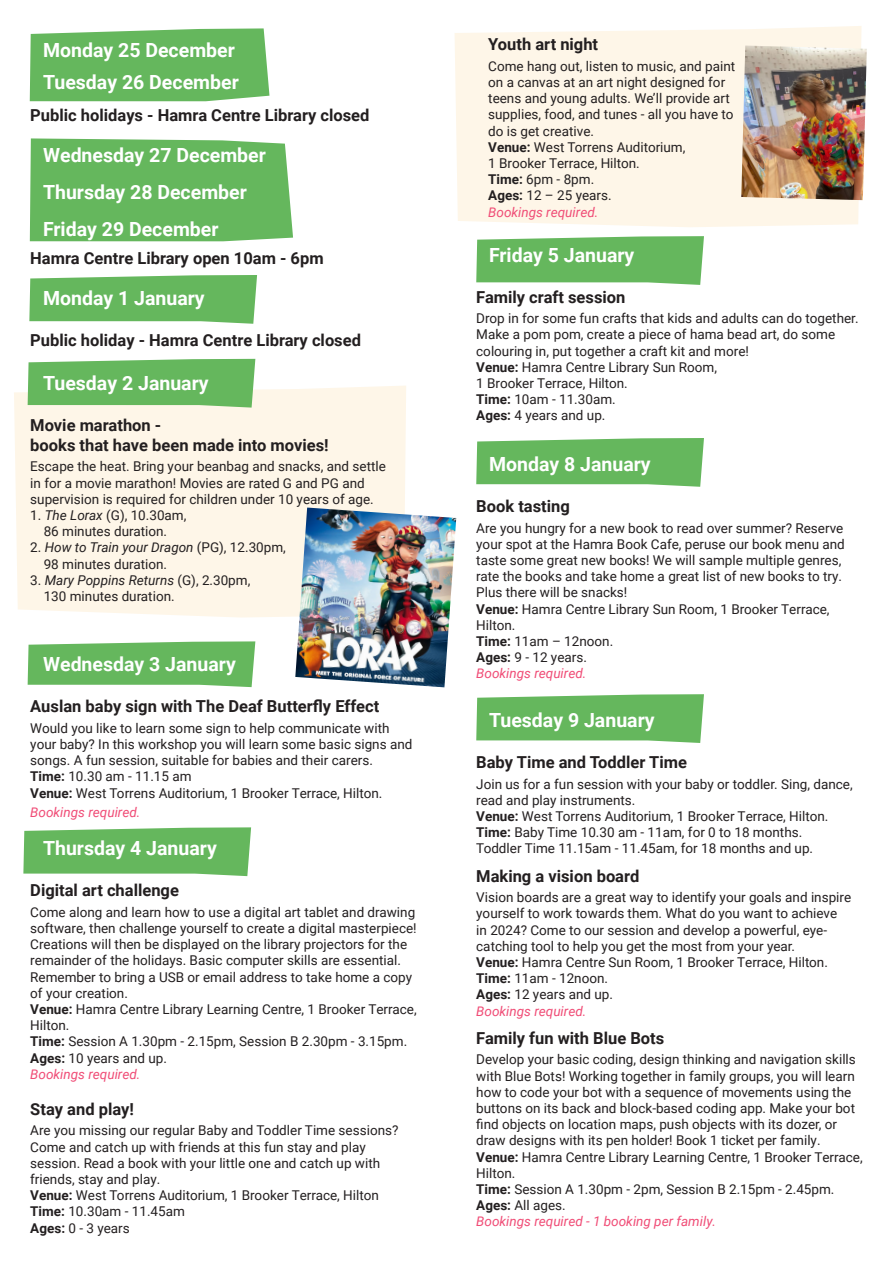
<style>
.page{position:relative;width:893px;height:1263px;background:#fff}
.page>*{position:absolute;margin:0;border:0;box-sizing:border-box;transform-origin:0 0}
.GWP_date_heading{font:700 19.5px/32px "Roboto";color:#fff}
.GWP_sub_head{font:700 16.5px/19.8px "Roboto";color:#231f20}
.GWP_text{font:13.5px/16.2px "Roboto";color:#231f20}
.Booking_details{font:italic 13.5px "Roboto";color:#f04c76}
.GWP_text-2{font:italic 13.5px/16.2px "Roboto";color:#f04c76}
.s1{font-style:italic}
.s2{font-weight:700}
.s3{font-weight:700;font-style:normal;color:#231f20}
.s4{font-style:normal;color:#231f20}
</style>
<div class="page">
<div style="left:455px;top:26px;width:406px;height:201px;background:#fef6e8"></div>
<div style="left:14px;top:386px;width:392px;height:231px;background:#fef6e8"></div>
<svg style="left:476px;top:438px;width:228px;height:49px;background:#72bd6b"></svg>
<svg style="left:476px;top:236px;width:228px;height:49px;background:#72bd6b"></svg>
<svg style="left:28px;top:641px;width:227px;height:46px;background:#72bd6b"></svg>
<svg style="left:29px;top:275px;width:228px;height:49px;background:#72bd6b"></svg>
<div style="left:30px;top:138px;width:263px;height:103px;background:#65b75d"></div>
<div style="left:30px;top:28px;width:239px;height:73px;background:#65b75d"></div>
<svg style="left:476px;top:694px;width:228px;height:49px;background:#72bd6b"></svg>
<svg style="left:23px;top:827px;width:228px;height:49px;background:#73bd6b"></svg>
<svg style="left:28px;top:359px;width:227px;height:49px;background:#72bc69"></svg>
<img style="left:295px;top:507px;width:161px;height:180px">
<img style="left:741px;top:46px;width:126px;height:154px">
<p class="GWP_date_heading" style="left:43px;top:33px;width:197px">Monday 25 December<br>Tuesday 26 December</p>
<p class="GWP_sub_head" style="left:30px;top:105px;width:341px">Public holidays - Hamra Centre Library closed</p>
<p class="GWP_date_heading" style="left:43px;top:138px;width:224px">Wednesday 27 December</p>
<p class="GWP_date_heading" style="left:43px;top:175px;width:205px">Thursday 28 December</p>
<p class="GWP_date_heading" style="left:43px;top:212px;width:177px">Friday 29 December</p>
<p class="GWP_sub_head" style="left:30px;top:248px;width:295px">Hamra Centre Library open 10am - 6pm</p>
<p class="GWP_date_heading" style="left:43px;top:281px;width:163px">Monday 1 January</p>
<p class="GWP_sub_head" style="left:30px;top:330px;width:332px">Public holiday - Hamra Centre Library closed</p>
<p class="GWP_date_heading" style="left:43px;top:366px;width:167px">Tuesday 2 January</p>
<p class="GWP_sub_head" style="left:30px;top:415px;width:300px">Movie marathon -<br>books that have been made into movies!</p>
<p class="GWP_text" style="left:30px;top:458px;width:357px">Escape the heat. Bring your beanbag and snacks, and settle in for a movie marathon! Movies are rated G and PG and supervision is required for children under 10 years of age.</p>
<p class="GWP_text" style="left:30px;top:507px;width:158px;text-align:center">1. <span class="s1">The Lorax</span> (G), 10.30am,<br>86 minutes duration.</p>
<p class="GWP_text" style="left:44px;top:539px;width:244px;text-indent:-13px">2. <span class="s1">How to Train your Dragon</span> (PG), 12.30pm,<br>98 minutes duration.</p>
<p class="GWP_text" style="left:44px;top:571px;width:208px;text-indent:-13px">3. <span class="s1">Mary Poppins Returns</span> (G), 2.30pm,<br>130 minutes duration.</p>
<p class="GWP_date_heading" style="left:43px;top:648px;width:194px">Wednesday 3 January</p>
<p class="GWP_sub_head" style="left:30px;top:696px;width:351px">Auslan baby sign with The Deaf Butterfly Effect</p>
<p class="GWP_text" style="left:30px;top:719px;width:384px">Would you like to learn some sign to help communicate with your baby? In this workshop you will learn some basic signs and songs. A fun session, suitable for babies and their carers.</p>
<p class="GWP_text" style="left:30px;top:768px;width:163px"><span class="s2">Time:</span> 10.30 am - 11.15 am</p>
<p class="GWP_text" style="left:30px;top:784px;width:354px"><span class="s2">Venue:</span> West Torrens Auditorium, 1 Brooker Terrace, Hilton.</p>
<p class="Booking_details" style="left:30px;top:803px;width:112px">Bookings required.</p>
<p class="GWP_date_heading" style="left:43px;top:832px;width:175px">Thursday 4 January</p>
<p class="GWP_sub_head" style="left:30px;top:880px;width:150px">Digital art challenge</p>
<p class="GWP_text" style="left:30px;top:903px;width:388px">Come along and learn how to use a digital art tablet and drawing software, then challenge yourself to create a digital masterpiece!<br>Creations will then be displayed on the library projectors for the remainder of the holidays. Basic computer skills are essential.</p>
<p class="GWP_text" style="left:30px;top:968px;width:383px">Remember to bring a USB or email address to take home a copy of your creation.</p>
<p class="GWP_text" style="left:30px;top:1001px;width:388px"><span class="s2">Venue:</span> Hamra Centre Library Learning Centre, 1 Brooker Terrace,<br>Hilton.</p>
<p class="GWP_text" style="left:30px;top:1033px;width:378px"><span class="s2">Time:</span> Session A 1.30pm - 2.15pm, Session B 2.30pm - 3.15pm.</p>
<p class="GWP_text-2" style="left:30px;top:1049px;width:138px"><span class="s3">Ages:</span> <span class="s4">10 years and up.<br></span>Bookings required.</p>
<p class="GWP_sub_head" style="left:30px;top:1098px;width:105px">Stay and play!</p>
<p class="GWP_text" style="left:30px;top:1122px;width:370px">Are you missing our regular Baby and Toddler Time sessions?<br>Come and catch up with friends at this fun stay and play session. Read a book with your little one and catch up with friends, stay and play.</p>
<p class="GWP_text" style="left:30px;top:1187px;width:350px"><span class="s2">Venue:</span> West Torrens Auditorium, 1 Brooker Terrace, Hilton</p>
<p class="GWP_text" style="left:30px;top:1203px;width:156px"><span class="s2">Time:</span> 10.30am - 11.45am</p>
<p class="GWP_text" style="left:30px;top:1219px;width:101px"><span class="s2">Ages:</span> 0 - 3 years</p>
<p class="GWP_sub_head" style="left:488px;top:34px;width:111px">Youth art night</p>
<p class="GWP_text" style="left:488px;top:57px;width:249px">Come hang out, listen to music, and paint on a canvas at an art night designed for teens and young adults. We’ll provide art supplies, food, and tunes - all you have to do is get creative.</p>
<p class="GWP_text" style="left:488px;top:138px;width:199px"><span class="s2">Venue:</span> West Torrens Auditorium,<br>1 Brooker Terrace, Hilton.</p>
<p class="GWP_text" style="left:488px;top:171px;width:108px"><span class="s2">Time:</span> 6pm - 8pm.</p>
<p class="GWP_text" style="left:488px;top:187px;width:125px"><span class="s2">Ages:</span> 12 – 25 years.</p>
<p class="Booking_details" style="left:488px;top:202px;width:112px">Bookings required.</p>
<p class="GWP_date_heading" style="left:489px;top:238px;width:147px">Friday 5 January</p>
<p class="GWP_sub_head" style="left:476px;top:286px;width:151px">Family craft session</p>
<p class="GWP_text" style="left:476px;top:310px;width:384px">Drop in for some fun crafts that kids and adults can do together.<br>Make a pom pom, create a piece of hama bead art, do some colouring in, put together a craft kit and more!</p>
<p class="GWP_text" style="left:476px;top:358px;width:242px"><span class="s2">Venue:</span> Hamra Centre Library Sun Room,<br>1 Brooker Terrace, Hilton.</p>
<p class="GWP_text" style="left:476px;top:391px;width:141px"><span class="s2">Time:</span> 10am - 11.30am.</p>
<p class="GWP_text" style="left:476px;top:407px;width:131px"><span class="s2">Ages:</span> 4 years and up.</p>
<p class="GWP_date_heading" style="left:489px;top:447px;width:163px">Monday 8 January</p>
<p class="GWP_sub_head" style="left:476px;top:496px;width:95px">Book tasting</p>
<p class="GWP_text" style="left:476px;top:519px;width:370px">Are you hungry for a new book to read over summer? Reserve your spot at the Hamra Book Cafe, peruse our book menu and taste some great new books! We will sample multiple genres, rate the books and take home a great list of new books to try.<br>Plus there will be snacks!</p>
<p class="GWP_text" style="left:476px;top:600px;width:355px"><span class="s2">Venue:</span> Hamra Centre Library Sun Room, 1 Brooker Terrace,<br>Hilton.</p>
<p class="GWP_text" style="left:476px;top:633px;width:138px"><span class="s2">Time:</span> 11am – 12noon.</p>
<p class="GWP_text" style="left:476px;top:649px;width:112px"><span class="s2">Ages:</span> 9 - 12 years.</p>
<p class="Booking_details" style="left:476px;top:664px;width:112px">Bookings required.</p>
<p class="GWP_date_heading" style="left:489px;top:703px;width:167px">Tuesday 9 January</p>
<p class="GWP_sub_head" style="left:476px;top:752px;width:212px">Baby Time and Toddler Time</p>
<p class="GWP_text" style="left:476px;top:775px;width:378px">Join us for a fun session with your baby or toddler. Sing, dance, read and play instruments.</p>
<p class="GWP_text" style="left:476px;top:807px;width:354px"><span class="s2">Venue:</span> West Torrens Auditorium, 1 Brooker Terrace, Hilton.</p>
<p class="GWP_text" style="left:476px;top:824px;width:328px"><span class="s2">Time:</span> Baby Time 10.30 am - 11am, for 0 to 18 months.</p>
<p class="GWP_text" style="left:476px;top:840px;width:338px">Toddler Time 11.15am - 11.45am, for 18 months and up.</p>
<p class="GWP_sub_head" style="left:476px;top:865px;width:165px">Making a vision board</p>
<p class="GWP_text" style="left:476px;top:889px;width:376px">Vision boards are a great way to identify your goals and inspire yourself to work towards them. What do you want to achieve in 2024? Come to our session and develop a powerful, eye&shy;catching tool to help you get the most from your year.</p>
<p class="GWP_text" style="left:476px;top:953px;width:353px"><span class="s2">Venue:</span> Hamra Centre Sun Room, 1 Brooker Terrace, Hilton.</p>
<p class="GWP_text" style="left:476px;top:970px;width:133px"><span class="s2">Time:</span> 11am - 12noon.</p>
<p class="GWP_text" style="left:476px;top:986px;width:138px"><span class="s2">Ages:</span> 12 years and up.</p>
<p class="Booking_details" style="left:476px;top:1001px;width:112px">Bookings required.</p>
<p class="GWP_sub_head" style="left:476px;top:1027px;width:190px">Family fun with Blue Bots</p>
<p class="GWP_text" style="left:476px;top:1051px;width:381px">Develop your basic coding, design thinking and navigation skills with Blue Bots! Working together in family groups, you will learn how to code your bot with a sequence of movements using the buttons on its back and block-based coding app. Make your bot find objects on location maps, push objects with its dozer, or draw designs with its pen holder! Book 1 ticket per family.</p>
<p class="GWP_text" style="left:476px;top:1148px;width:388px"><span class="s2">Venue:</span> Hamra Centre Library Learning Centre, 1 Brooker Terrace,<br>Hilton.</p>
<p class="GWP_text" style="left:476px;top:1180px;width:360px"><span class="s2">Time:</span> Session A 1.30pm - 2pm, Session B 2.15pm - 2.45pm.</p>
<p class="GWP_text" style="left:476px;top:1197px;width:91px"><span class="s2">Ages:</span> All ages.</p>
<p class="Booking_details" style="left:476px;top:1212px;width:241px">Bookings required - 1 booking per family.</p>
</div>
